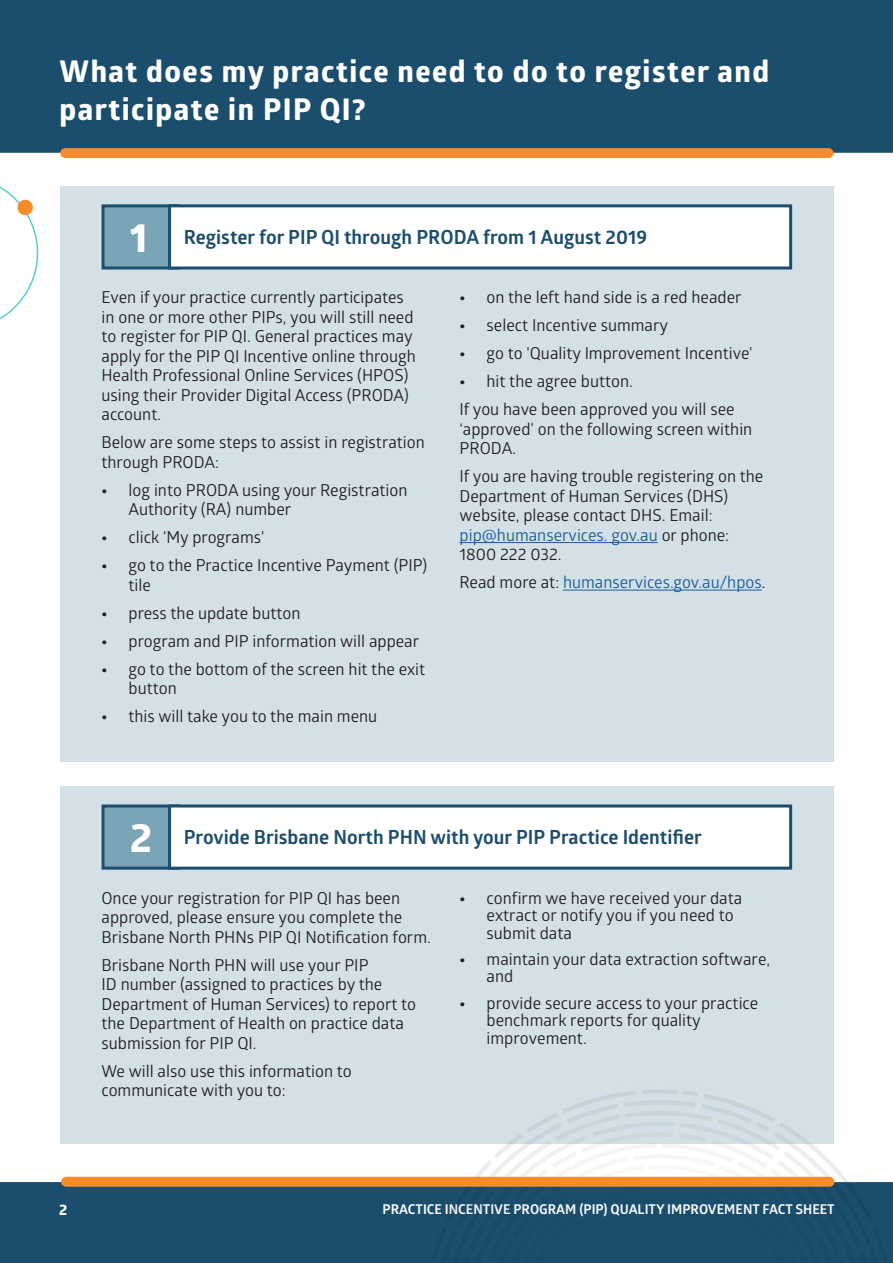
<style>
.page{position:relative;width:893px;height:1263px;background:#fff}
.page>*{position:absolute;margin:0;border:0;box-sizing:border-box;transform-origin:0 0}
.t1{font:700 30px/37.5px "Globerx";letter-spacing:.05em;color:#fff}
.t2{font:700 19.5px "Glober";color:#1b4e6d}
.t3{font:16.5px/19.5px "Glober";color:#231f20}
.t4{font:16.5px "Glober";color:#175d9e}
.t5{font:700 15px "Globerx";color:#fff}
.t6{font:700 13.5px "Glober";color:#fff}
.s1{font-family:"Globerx";font-size:40.5px;color:#fff}
.s2{font-family:"Globerx";font-weight:700}
.s3{color:#175d9e}
.s4{color:#231f20}
</style>
<div class="page">
<div style="left:0;top:1182px;width:426px;height:81px;background:#1b4e6d"></div>
<svg style="left:426px;top:1083px;width:467px;height:180px"></svg>
<div style="left:61px;top:1177px;width:773px;height:10px;background:#f68c2c;border-radius:5px"></div>
<div style="left:60px;top:186px;width:773px;height:576px;background:#d3e1e6"></div>
<div style="left:0;top:0;width:893px;height:153px;background:#1b4e6d"></div>
<div style="left:60px;top:148px;width:773px;height:10px;background:#f68c2c;border-radius:5px"></div>
<div style="left:103px;top:206px;width:75px;height:62px;background:#7aa5b6"></div>
<div style="left:102px;top:204px;width:78px;height:65px;border:3px solid #1b4e6d"></div>
<div style="left:170px;top:206px;width:621px;height:62px;background:#fff"></div>
<div style="left:168px;top:204px;width:624px;height:65px;border:3px solid #1b4e6d"></div>
<svg style="left:0;top:186px;width:39px;height:134px"></svg>
<hr style="left:460px;top:542px;width:198px;height:1px;background:#175d9e">
<hr style="left:563px;top:590px;width:199px;height:1px;background:#175d9e">
<div style="left:60px;top:786px;width:773px;height:358px;background:#d3e1e6"></div>
<div style="left:103px;top:806px;width:75px;height:62px;background:#7aa5b6"></div>
<div style="left:102px;top:804px;width:78px;height:66px;border:3px solid #1b4e6d"></div>
<div style="left:170px;top:806px;width:621px;height:62px;background:#fff"></div>
<div style="left:168px;top:804px;width:624px;height:66px;border:3px solid #1b4e6d"></div>
<h1 class="t1" style="left:60px;top:52px;width:711px">What does my practice need to do to register and participate in PIP QI?</h1>
<p class="t2" style="left:130px;top:224px;width:519px"><span class="s1">1</span> Register for PIP QI through PRODA from 1 August 2019</p>
<p class="t3" style="left:102px;top:287px;width:316px">Even if your practice currently participates in one or more other PIPs, you will still need to register for PIP QI. General practices may apply for the PIP QI Incentive online through Health Professional Online Services (HPOS) using their Provider Digital Access (PRODA) account.</p>
<p class="t3" style="left:102px;top:432px;width:325px">Below are some steps to assist in registration through PRODA:</p>
<p class="t3" style="left:129px;top:480px;width:280px;text-indent:-27px"><span class="s2">•</span> log into PRODA using your Registration<br>Authority (RA) number</p>
<p class="t3" style="left:102px;top:527px;width:164px"><span class="s2">•</span> click 'My programs'</p>
<p class="t3" style="left:129px;top:555px;width:300px;text-indent:-27px"><span class="s2">•</span> go to the Practice Incentive Payment (PIP) tile</p>
<p class="t3" style="left:102px;top:603px;width:201px"><span class="s2">•</span> press the update button</p>
<p class="t3" style="left:102px;top:631px;width:319px"><span class="s2">•</span> program and PIP information will appear</p>
<p class="t3" style="left:129px;top:659px;width:298px;text-indent:-27px"><span class="s2">•</span> go to the bottom of the screen hit the exit button</p>
<p class="t3" style="left:102px;top:706px;width:277px"><span class="s2">•</span> this will take you to the main menu</p>
<p class="t3" style="left:460px;top:287px;width:283px"><span class="s2">•</span> on the left hand side is a red header</p>
<p class="t3" style="left:460px;top:315px;width:210px"><span class="s2">•</span> select Incentive summary</p>
<p class="t3" style="left:460px;top:343px;width:294px"><span class="s2">•</span> go to 'Quality Improvement Incentive'</p>
<p class="t3" style="left:460px;top:367px;width:277px;line-height:28px"><span class="s2">•</span> hit the agree button.<br>If you have been approved you will see</p>
<p class="t3" style="left:460px;top:419px;width:294px">‘approved’ on the following screen within<br>PRODA.</p>
<p class="t3" style="left:460px;top:466px;width:305px">If you are having trouble registering on the Department of Human Services (DHS) website, please contact DHS. Email: <span class="s3">pip@humanservices. gov.au</span> or phone:<br>1800 222 032.</p>
<p class="t4" style="left:460px;top:571px;width:307px"><span class="s4">Read more at:</span> humanservices.gov.au/hpos<span class="s4">.</span></p>
<p class="t2" style="left:130px;top:824px;width:573px"><span class="s1">2</span> Provide Brisbane North PHN with your PIP Practice Identifier</p>
<p class="t3" style="left:102px;top:887px;width:331px">Once your registration for PIP QI has been approved, please ensure you complete the<br>Brisbane North PHNs PIP QI Notification form.</p>
<p class="t3" style="left:102px;top:954px;width:316px">Brisbane North PHN will use your PIP<br>ID number (assigned to practices by the Department of Human Services) to report to the Department of Health on practice data submission for PIP QI.</p>
<p class="t3" style="left:102px;top:1060px;width:252px">We will also use this information to communicate with you to:</p>
<p class="t3" style="left:487px;top:888px;width:257px;line-height:17.5px;text-indent:-27px"><span class="s2">•</span> confirm we have received your data extract or notify you if you need to submit data</p>
<p class="t3" style="left:487px;top:950px;width:285px;line-height:17.1px;text-indent:-27px"><span class="s2">•</span> maintain your data extraction software, and</p>
<p class="t3" style="left:487px;top:993px;width:273px;line-height:17.5px;text-indent:-27px"><span class="s2">•</span> provide secure access to your practice benchmark reports for quality improvement.</p>
<p class="t5" style="left:59px;top:1199px;width:10px">2</p>
<p class="t6" style="left:383px;top:1199px;width:454px">PRACTICE INCENTIVE PROGRAM (PIP) QUALITY IMPROVEMENT FACT SHEET</p>
</div>
